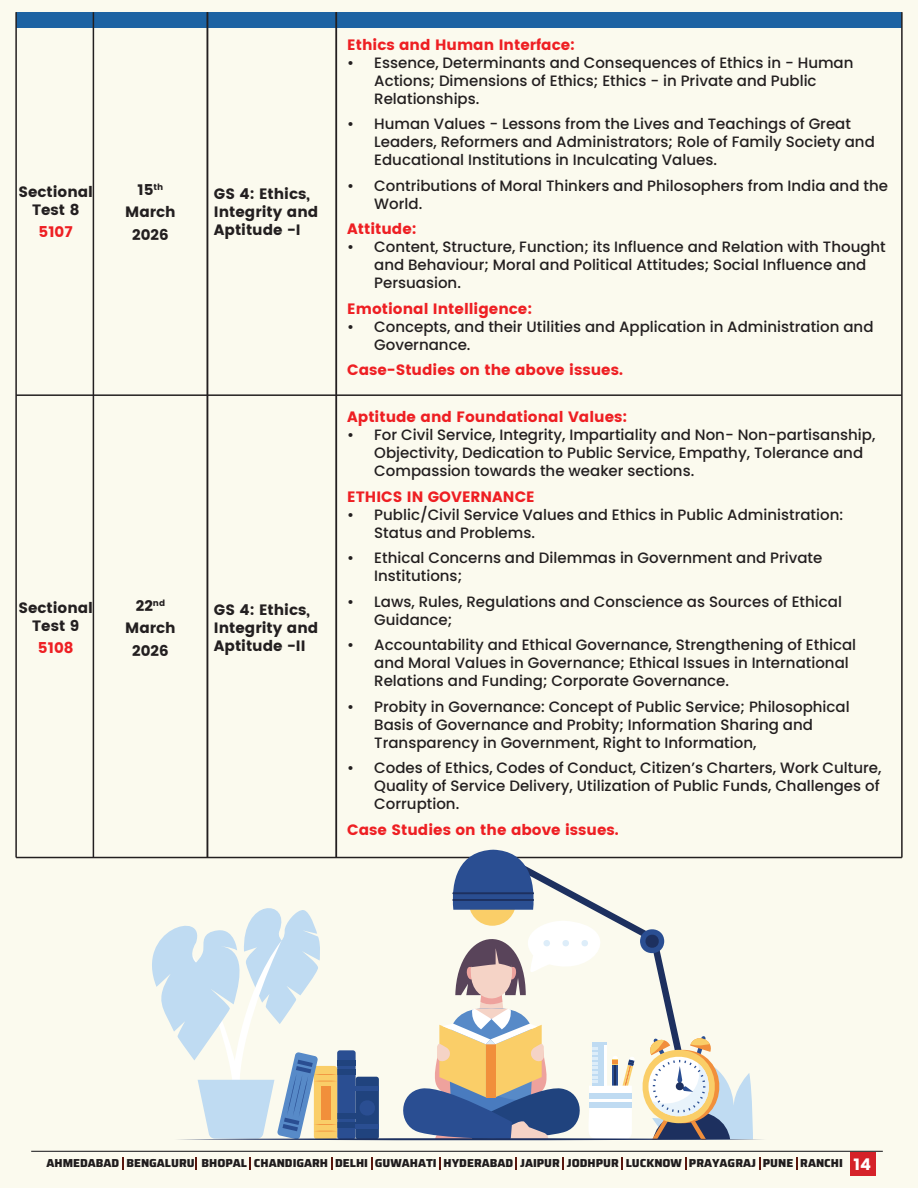
<style>
.page{position:relative;width:918px;height:1188px;background:#fbfaee}
.page>*{position:absolute;margin:0;border:0;box-sizing:border-box;transform-origin:0 0}
.t1{font:500 15px/18px "Poppins";color:#231f20}
.t2{font:700 15px "Poppins";color:#ee1f23}
.t3{font:700 15px/18px "Poppins";color:#231f20;text-align:center}
.t4{font:800 11.55px "Saira";color:#201d1e}
.s1{font-family:"Poppins";font-weight:700;font-size:16.2px;color:#fff}
</style>
<div class="page">
<div style="left:16px;top:12px;width:64px;height:16px;background:#1d63a3"></div>
<div style="left:80px;top:12px;width:127px;height:16px;background:#1d63a3"></div>
<div style="left:207px;top:12px;width:129px;height:16px;background:#1d63a3"></div>
<div style="left:336px;top:12px;width:566px;height:16px;background:#1d63a3"></div>
<hr style="left:15px;top:12px;width:2px;height:846px;background:#231f20">
<hr style="left:207px;top:12px;width:1px;height:846px;background:#231f20">
<hr style="left:336px;top:12px;width:1px;height:846px;background:#231f20">
<hr style="left:901px;top:12px;width:2px;height:846px;background:#231f20">
<hr style="left:93px;top:12px;width:1px;height:846px;background:#231f20">
<hr style="left:16px;top:394px;width:886px;height:2px;background:#231f20">
<hr style="left:16px;top:857px;width:886px;height:1px;background:#231f20">
<div style="left:850px;top:1152px;width:26px;height:24px;background:#d52229"></div>
<svg style="left:122px;top:1157px;width:2px;height:12px"></svg>
<svg style="left:196px;top:1157px;width:1px;height:12px"></svg>
<svg style="left:371px;top:1157px;width:2px;height:12px"></svg>
<svg style="left:331px;top:1157px;width:1px;height:12px"></svg>
<svg style="left:250px;top:1157px;width:1px;height:12px"></svg>
<svg style="left:439px;top:1157px;width:2px;height:12px"></svg>
<svg style="left:515px;top:1157px;width:2px;height:12px"></svg>
<svg style="left:562px;top:1157px;width:2px;height:12px"></svg>
<svg style="left:621px;top:1157px;width:2px;height:12px"></svg>
<svg style="left:685px;top:1157px;width:2px;height:12px"></svg>
<svg style="left:759px;top:1157px;width:1px;height:12px"></svg>
<svg style="left:796px;top:1157px;width:2px;height:12px"></svg>
<hr style="left:31px;top:1151px;width:852px;height:1px;background:#201d1e">
<svg style="left:133px;top:850px;width:633px;height:291px"></svg>
<p class="t3" style="left:18px;top:183px;width:76px">Sectional<br>Test 8</p>
<p class="t2" style="left:39px;top:223px;width:36px">5107</p>
<p class="t3" style="left:125px;top:178px;width:52px;line-height:22.5px">15<sup>th<br></sup>March<br>2026</p>
<p class="t3" style="left:18px;top:599px;width:76px">Sectional<br>Test 9</p>
<p class="t2" style="left:38px;top:639px;width:37px">5108</p>
<p class="t3" style="left:125px;top:594px;width:52px;line-height:22.5px">22<sup>nd<br></sup>March<br>2026</p>
<p class="t3" style="left:214px;top:185px;width:106px;text-align:left">GS 4: Ethics,<br>Integrity and<br>Aptitude -I</p>
<p class="t3" style="left:214px;top:601px;width:106px;text-align:left">GS 4: Ethics,<br>Integrity and<br>Aptitude -II</p>
<p class="t2" style="left:347px;top:36px;width:229px">Ethics and Human Interface:</p>
<p class="t1" style="left:374px;top:54px;width:481px;text-indent:-27px">• Essence, Determinants and Consequences of Ethics in - Human<br>Actions; Dimensions of Ethics; Ethics - in Private and Public<br>Relationships.</p>
<p class="t1" style="left:374px;top:115px;width:502px;text-indent:-27px">• Human Values - Lessons from the Lives and Teachings of Great<br>Leaders, Reformers and Administrators; Role of Family Society and<br>Educational Institutions in Inculcating Values.</p>
<p class="t1" style="left:374px;top:177px;width:515px;text-indent:-27px">• Contributions of Moral Thinkers and Philosophers from India and the<br>World.</p>
<p class="t2" style="left:347px;top:220px;width:71px">Attitude:</p>
<p class="t1" style="left:374px;top:238px;width:513px;text-indent:-27px">• Content, Structure, Function; its Influence and Relation with Thought and Behaviour; Moral and Political Attitudes; Social Influence and<br>Persuasion.</p>
<p class="t2" style="left:347px;top:300px;width:186px">Emotional Intelligence:</p>
<p class="t1" style="left:374px;top:318px;width:501px;text-indent:-27px">• Concepts, and their Utilities and Application in Administration and<br>Governance.</p>
<p class="t2" style="left:347px;top:361px;width:277px">Case-Studies on the above issues.</p>
<p class="t2" style="left:347px;top:408px;width:282px">Aptitude and Foundational Values:</p>
<p class="t1" style="left:374px;top:426px;width:503px;text-indent:-27px">• For Civil Service, Integrity, Impartiality and Non- Non-partisanship,<br>Objectivity, Dedication to Public Service, Empathy, Tolerance and<br>Compassion towards the weaker sections.</p>
<p class="t2" style="left:347px;top:488px;width:189px">ETHICS IN GOVERNANCE</p>
<p class="t1" style="left:374px;top:506px;width:470px;text-indent:-27px">• Public/Civil Service Values and Ethics in Public Administration:<br>Status and Problems.</p>
<p class="t1" style="left:374px;top:549px;width:450px;text-indent:-27px">• Ethical Concerns and Dilemmas in Government and Private<br>Institutions;</p>
<p class="t1" style="left:374px;top:593px;width:469px;text-indent:-27px">• Laws, Rules, Regulations and Conscience as Sources of Ethical<br>Guidance;</p>
<p class="t1" style="left:374px;top:636px;width:483px;text-indent:-27px">• Accountability and Ethical Governance, Strengthening of Ethical and Moral Values in Governance; Ethical Issues in International<br>Relations and Funding; Corporate Governance.</p>
<p class="t1" style="left:374px;top:698px;width:477px;text-indent:-27px">• Probity in Governance: Concept of Public Service; Philosophical<br>Basis of Governance and Probity; Information Sharing and<br>Transparency in Government, Right to Information,</p>
<p class="t1" style="left:374px;top:759px;width:509px;text-indent:-27px">• Codes of Ethics, Codes of Conduct, Citizen’s Charters, Work Culture,<br>Quality of Service Delivery, Utilization of Public Funds, Challenges of<br>Corruption.</p>
<p class="t2" style="left:347px;top:821px;width:273px">Case Studies on the above issues.</p>
<p class="t4" style="left:47px;top:1154px;width:826px">AHMEDABAD BENGALURU BHOPAL CHANDIGARH DELHI GUWAHATI HYDERABAD JAIPUR JODHPUR LUCKNOW PRAYAGRAJ PUNE RANCHI <span class="s1">14</span></p>
</div>
